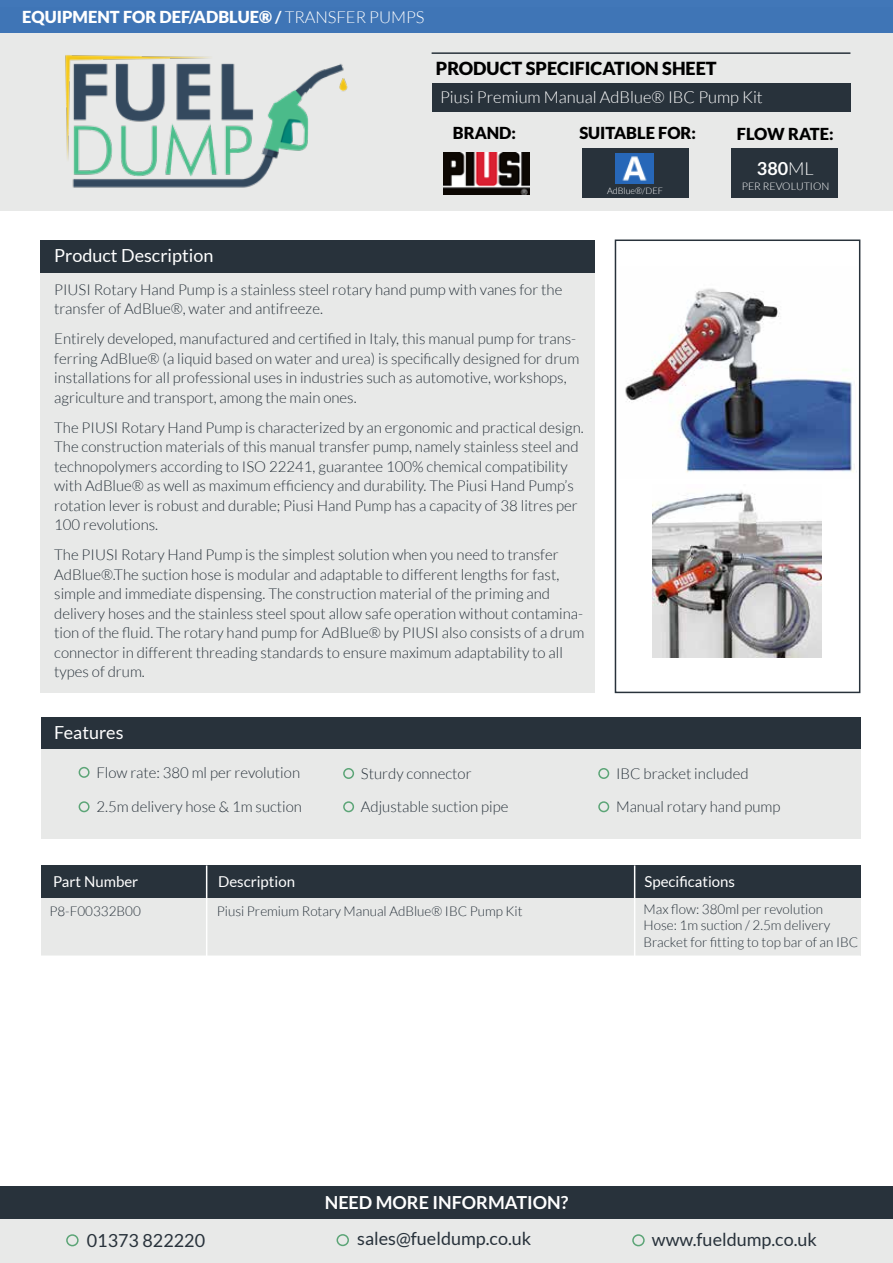
<style>
.page{position:relative;width:893px;height:1263px;background:#fff}
.page>*{position:absolute;margin:0;border:0;box-sizing:border-box;transform-origin:0 0}
.t1{font:18px "Lato";color:#28323b}
.t2{font:18px "Lato";color:#fff}
.t3{font:900 18px "Lato";color:#000}
.t4{font:700 18px "Lato";color:#fff}
.t5{font:900 16.5px "Lato";color:#fff}
.t6{font:300 16.5px "Lato";color:#fff}
.t7{font:900 16.5px "Lato";color:#000}
.t8{font:300 15px/19.5px "Lato";color:#28323b}
.t9{font:15px "Lato";color:#fff}
.t10{font:300 13.5px/16.5px "Lato";color:#28323b}
.t11{font:300 10.5px "Lato";color:#fff}
.t12{font:300 9px "Lato";color:#fff}
.s1{font-weight:700}
.s2{font-weight:300}
</style>
<div class="page">
<div style="left:0;top:1219px;width:893px;height:44px;background:#e8e9e8"></div>
<div style="left:0;top:7px;width:893px;height:203px;background:#e8e9e8"></div>
<img style="left:65px;top:55px;width:283px;height:133px">
<div style="left:432px;top:83px;width:418px;height:29px;background:#28323b"></div>
<hr style="left:432px;top:52px;width:418px;height:2px;background:#28323b">
<img style="left:443px;top:152px;width:86px;height:42px">
<div style="left:731px;top:148px;width:107px;height:50px;background:#28323b"></div>
<div style="left:583px;top:148px;width:106px;height:50px;background:#28323b"></div>
<div style="left:0;top:0;width:893px;height:33px;background:#3f75b6"></div>
<div style="left:615px;top:239px;width:245px;height:454px;border:2px solid #28323b"></div>
<div style="left:41px;top:865px;width:819px;height:33px;background:#28323b"></div>
<div style="left:41px;top:898px;width:819px;height:57px;background:#e8e9e8"></div>
<hr style="left:206px;top:865px;width:1px;height:33px;background:#fff">
<hr style="left:634px;top:865px;width:1px;height:33px;background:#fff">
<hr style="left:206px;top:898px;width:1px;height:231px;background:#fff">
<hr style="left:634px;top:898px;width:1px;height:231px;background:#fff">
<div style="left:0;top:1186px;width:893px;height:33px;background:#28323b"></div>
<div style="left:66px;top:1234px;width:13px;height:12px;border:2px solid #5ca577;border-radius:50%"></div>
<div style="left:337px;top:1234px;width:12px;height:12px;border:2px solid #5ca577;border-radius:50%"></div>
<div style="left:632px;top:1234px;width:13px;height:12px;border:2px solid #5ca577;border-radius:50%"></div>
<div style="left:41px;top:240px;width:554px;height:33px;background:#28323b"></div>
<div style="left:41px;top:273px;width:554px;height:420px;background:#e8e9e8"></div>
<div style="left:41px;top:717px;width:819px;height:33px;background:#28323b"></div>
<div style="left:41px;top:749px;width:819px;height:89px;background:#e8e9e8"></div>
<div style="left:79px;top:767px;width:11px;height:11px;border:2px solid #5ca577;border-radius:50%"></div>
<div style="left:79px;top:801px;width:11px;height:11px;border:2px solid #5ca577;border-radius:50%"></div>
<div style="left:343px;top:768px;width:11px;height:11px;border:2px solid #5ca577;border-radius:50%"></div>
<div style="left:343px;top:801px;width:11px;height:11px;border:2px solid #5ca577;border-radius:50%"></div>
<div style="left:598px;top:768px;width:11px;height:11px;border:2px solid #5ca577;border-radius:50%"></div>
<div style="left:598px;top:801px;width:11px;height:11px;border:2px solid #5ca577;border-radius:50%"></div>
<img style="left:615px;top:154px;width:39px;height:30px">
<img style="left:625px;top:288px;width:229px;height:185px">
<img style="left:652px;top:491px;width:169px;height:166px">
<p class="t5" style="left:22px;top:7px;width:404px">EQUIPMENT FOR DEF/ADBLUE® <span class="s1">/</span> <span class="s2">TRANSFER PUMPS</span></p>
<p class="t3" style="left:436px;top:58px;width:282px">PRODUCT SPECIFICATION SHEET</p>
<p class="t6" style="left:440px;top:88px;width:324px">Piusi Premium Manual AdBlue® IBC Pump Kit</p>
<p class="t7" style="left:453px;top:123px;width:65px">BRAND:</p>
<p class="t7" style="left:579px;top:123px;width:118px">SUITABLE FOR:</p>
<p class="t7" style="left:737px;top:124px;width:98px">FLOW RATE:</p>
<p class="t4" style="left:757px;top:158px;width:58px">380<span class="s2">ML</span></p>
<p class="t12" style="left:607px;top:186px;width:57px">AdBlue®/DEF</p>
<p class="t11" style="left:742px;top:180px;width:89px">PER REVOLUTION</p>
<p class="t2" style="left:54px;top:246px;width:161px">Product Description</p>
<p class="t8" style="left:54px;top:280px;width:510px">PIUSI Rotary Hand Pump is a stainless steel rotary hand pump with vanes for the transfer of AdBlue®, water and antifreeze.</p>
<p class="t8" style="left:54px;top:329px;width:527px">Entirely developed, manufactured and certified in Italy, this manual pump for trans&shy;ferring AdBlue® (a liquid based on water and urea) is specifically designed for drum installations for all professional uses in industries such as automotive, workshops, agriculture and transport, among the main ones.</p>
<p class="t8" style="left:54px;top:418px;width:531px">The PIUSI Rotary Hand Pump is characterized by an ergonomic and practical design.<br>The construction materials of this manual transfer pump, namely stainless steel and technopolymers according to ISO 22241, guarantee 100% chemical compatibility with AdBlue® as well as maximum efficiency and durability. The Piusi Hand Pump’s rotation lever is robust and durable; Piusi Hand Pump has a capacity of 38 litres per 100 revolutions.</p>
<p class="t8" style="left:54px;top:545px;width:532px">The PIUSI Rotary Hand Pump is the simplest solution when you need to transfer AdBlue®.The suction hose is modular and adaptable to different lengths for fast, simple and immediate dispensing. The construction material of the priming and delivery hoses and the stainless steel spout allow safe operation without contamina&shy;tion of the fluid. The rotary hand pump for AdBlue® by PIUSI also consists of a drum connector in different threading standards to ensure maximum adaptability to all types of drum.</p>
<p class="t2" style="left:54px;top:722px;width:71px">Features</p>
<p class="t8" style="left:96px;top:763px;width:205px">Flow rate: 380 ml per revolution</p>
<p class="t8" style="left:96px;top:797px;width:207px">2.5m delivery hose &amp; 1m suction</p>
<p class="t8" style="left:361px;top:764px;width:112px">Sturdy connector</p>
<p class="t8" style="left:361px;top:797px;width:149px">Adjustable suction pipe</p>
<p class="t8" style="left:616px;top:764px;width:134px">IBC bracket included</p>
<p class="t8" style="left:616px;top:797px;width:166px">Manual rotary hand pump</p>
<p class="t9" style="left:53px;top:873px;width:87px">Part Number</p>
<p class="t9" style="left:218px;top:873px;width:78px">Description</p>
<p class="t9" style="left:644px;top:873px;width:92px">Specifications</p>
<p class="t10" style="left:49px;top:903px;width:93px">P8-F00332B00</p>
<p class="t10" style="left:217px;top:903px;width:307px">Piusi Premium Rotary Manual AdBlue® IBC Pump Kit</p>
<p class="t10" style="left:644px;top:900px;width:216px">Max flow: 380ml per revolution<br>Hose: 1m suction / 2.5m delivery<br>Bracket for fitting to top bar of an IBC</p>
<p class="t4" style="left:325px;top:1192px;width:245px">NEED MORE INFORMATION?</p>
<p class="t1" style="left:87px;top:1230px;width:120px">01373 822220</p>
<p class="t1" style="left:357px;top:1229px;width:175px">sales@fueldump.co.uk</p>
<p class="t1" style="left:652px;top:1229px;width:167px">www.fueldump.co.uk</p>
</div>
